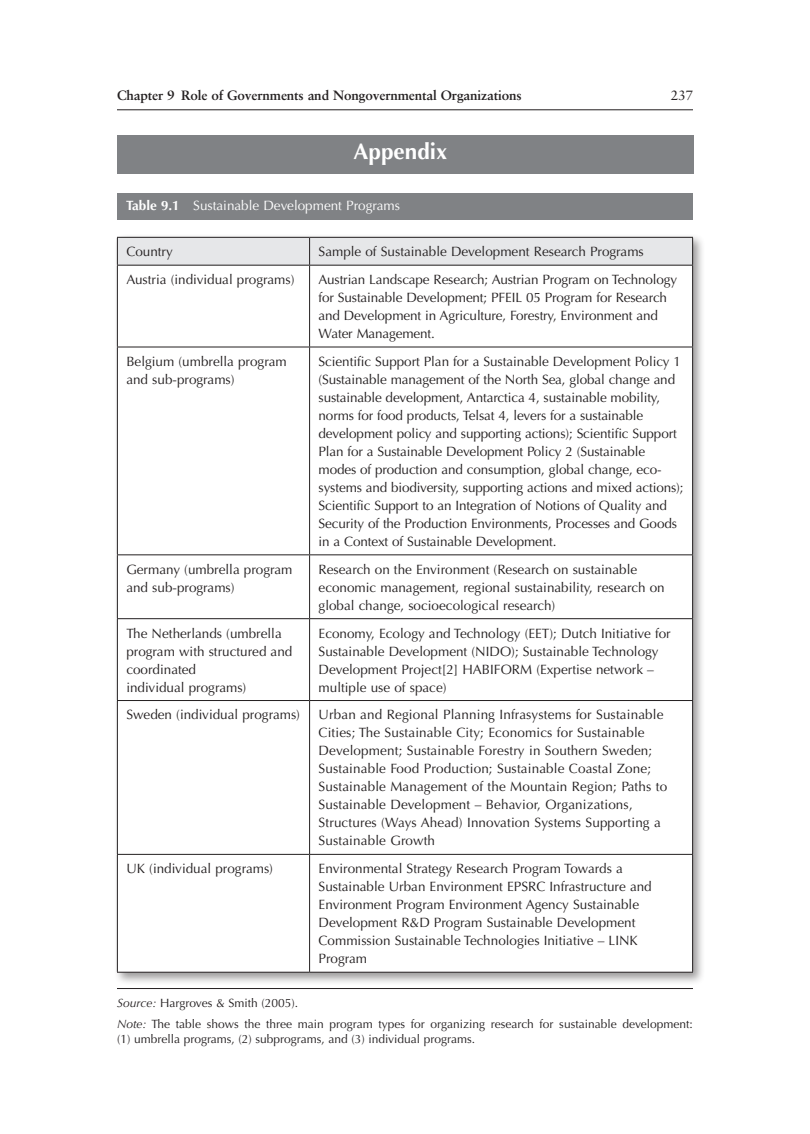
<style>
.page{position:relative;width:810px;height:1134px;background:#fff}
.page>*{position:absolute;margin:0;border:0;box-sizing:border-box;transform-origin:0 0}
.Heading_1{font:700 22.5px "Optima";color:#fff}
.Table_Text{font:13.5px/18px "Optima";color:#231f20}
.t1{font:700 13.5px "Sabon";letter-spacing:-.01em;color:#231f20}
.Table_Caption{font:13.5px "Optima";color:#fff}
.t2{font:13.5px "Sabon";color:#231f20}
.Source_Note{font:12px/15px "Optima";color:#231f20}
.s1{font-weight:700}
.s2{font-style:italic}
</style>
<div class="page">
<hr style="left:117px;top:109px;width:576px;height:1px;background:#231f20">
<div style="left:117px;top:135px;width:576px;height:39px;background:#808285"></div>
<div style="left:113px;top:233px;width:593px;height:752px;background:#231f20;opacity:.45"></div>
<svg style="left:118px;top:266px;width:574px;height:706px"></svg>
<svg style="left:117px;top:237px;width:576px;height:28px;background:#dbdcde"></svg>
<hr style="left:117px;top:265px;width:193px;height:1px;background:#231f20">
<hr style="left:117px;top:266px;width:1px;height:81px;background:#231f20">
<hr style="left:310px;top:265px;width:383px;height:1px;background:#231f20">
<hr style="left:309px;top:266px;width:1px;height:81px;background:#231f20">
<hr style="left:692px;top:266px;width:1px;height:81px;background:#231f20">
<hr style="left:117px;top:347px;width:193px;height:1px;background:#231f20">
<hr style="left:117px;top:347px;width:1px;height:207px;background:#231f20">
<hr style="left:310px;top:347px;width:383px;height:1px;background:#231f20">
<hr style="left:309px;top:347px;width:1px;height:207px;background:#231f20">
<hr style="left:692px;top:347px;width:1px;height:207px;background:#231f20">
<hr style="left:117px;top:554px;width:193px;height:1px;background:#231f20">
<hr style="left:117px;top:555px;width:1px;height:63px;background:#231f20">
<hr style="left:310px;top:554px;width:383px;height:1px;background:#231f20">
<hr style="left:309px;top:555px;width:1px;height:63px;background:#231f20">
<hr style="left:692px;top:555px;width:1px;height:63px;background:#231f20">
<hr style="left:117px;top:618px;width:193px;height:1px;background:#231f20">
<hr style="left:117px;top:619px;width:1px;height:81px;background:#231f20">
<hr style="left:310px;top:618px;width:383px;height:1px;background:#231f20">
<hr style="left:309px;top:619px;width:1px;height:81px;background:#231f20">
<hr style="left:692px;top:619px;width:1px;height:81px;background:#231f20">
<hr style="left:117px;top:700px;width:193px;height:1px;background:#231f20">
<hr style="left:117px;top:701px;width:1px;height:153px;background:#231f20">
<hr style="left:310px;top:700px;width:383px;height:1px;background:#231f20">
<hr style="left:309px;top:701px;width:1px;height:153px;background:#231f20">
<hr style="left:692px;top:701px;width:1px;height:153px;background:#231f20">
<hr style="left:117px;top:854px;width:193px;height:1px;background:#231f20">
<hr style="left:117px;top:855px;width:1px;height:117px;background:#231f20">
<hr style="left:310px;top:854px;width:383px;height:1px;background:#231f20">
<hr style="left:309px;top:855px;width:1px;height:117px;background:#231f20">
<hr style="left:692px;top:855px;width:1px;height:117px;background:#231f20">
<hr style="left:117px;top:972px;width:193px;height:1px;background:#231f20">
<hr style="left:310px;top:972px;width:383px;height:1px;background:#231f20">
<div style="left:117px;top:193px;width:576px;height:27px;background:#808285"></div>
<hr style="left:117px;top:988px;width:576px;height:1px;background:#231f20">
<p class="t1" style="left:117px;top:87px;width:406px">Chapter 9 Role of Governments and Nongovernmental Organizations</p>
<p class="t2" style="left:671px;top:88px;width:24px">237</p>
<p class="Heading_1" style="left:354px;top:138px;width:95px">Appendix</p>
<p class="Table_Caption" style="left:126px;top:198px;width:276px"><span class="s1">Table 9.1</span> Sustainable Development Programs</p>
<p class="Table_Text" style="left:126px;top:243px;width:48px">Country</p>
<p class="Table_Text" style="left:319px;top:243px;width:327px">Sample of Sustainable Development Research Programs</p>
<p class="Table_Text" style="left:126px;top:271px;width:170px">Austria (individual programs)</p>
<p class="Table_Text" style="left:319px;top:271px;width:360px">Austrian Landscape Research; Austrian Program on Technology for Sustainable Development; PFEIL 05 Program for Research and Development in Agriculture, Forestry, Environment and Water Management.</p>
<p class="Table_Text" style="left:126px;top:352px;width:162px">Belgium (umbrella program and sub-programs)</p>
<p class="Table_Text" style="left:319px;top:352px;width:367px">Scientific Support Plan for a Sustainable Development Policy 1 (Sustainable management of the North Sea, global change and sustainable development, Antarctica 4, sustainable mobility, norms for food products, Telsat 4, levers for a sustainable development policy and supporting actions); Scientific Support Plan for a Sustainable Development Policy 2 (Sustainable modes of production and consumption, global change, eco&shy;systems and biodiversity, supporting actions and mixed actions); Scientific Support to an Integration of Notions of Quality and Security of the Production Environments, Processes and Goods in a Context of Sustainable Development.</p>
<p class="Table_Text" style="left:126px;top:560px;width:168px">Germany (umbrella program and sub-programs)</p>
<p class="Table_Text" style="left:319px;top:560px;width:348px">Research on the Environment (Research on sustainable economic management, regional sustainability, research on global change, socioecological research)</p>
<p class="Table_Text" style="left:126px;top:624px;width:168px">The Netherlands (umbrella program with structured and coordinated</p>
<p class="Table_Text" style="left:126px;top:678px;width:122px">individual programs)</p>
<p class="Table_Text" style="left:319px;top:624px;width:354px">Economy, Ecology and Technology (EET); Dutch Initiative for Sustainable Development (NIDO); Sustainable Technology Development Project[2] HABIFORM (Expertise network – multiple use of space)</p>
<p class="Table_Text" style="left:126px;top:706px;width:175px">Sweden (individual programs)</p>
<p class="Table_Text" style="left:319px;top:706px;width:350px">Urban and Regional Planning Infrasystems for Sustainable Cities; The Sustainable City; Economics for Sustainable Development; Sustainable Forestry in Southern Sweden; Sustainable Food Production; Sustainable Coastal Zone; Sustainable Management of the Mountain Region; Paths to Sustainable Development – Behavior, Organizations, Structures (Ways Ahead) Innovation Systems Supporting a Sustainable Growth</p>
<p class="Table_Text" style="left:126px;top:860px;width:148px">UK (individual programs)</p>
<p class="Table_Text" style="left:319px;top:860px;width:335px">Environmental Strategy Research Program Towards a Sustainable Urban Environment EPSRC Infrastructure and Environment Program Environment Agency Sustainable Development R&amp;D Program Sustainable Development Commission Sustainable Technologies Initiative – LINK Program</p>
<p class="Source_Note" style="left:117px;top:996px;width:183px"><span class="s2">Source:</span> Hargroves &amp; Smith (2005).</p>
<p class="Source_Note" style="left:117px;top:1017px;width:577px"><span class="s2">Note:</span> The table shows the three main program types for organizing research for sustainable development: (1) umbrella programs, (2) subprograms, and (3) individual programs.</p>
</div>
